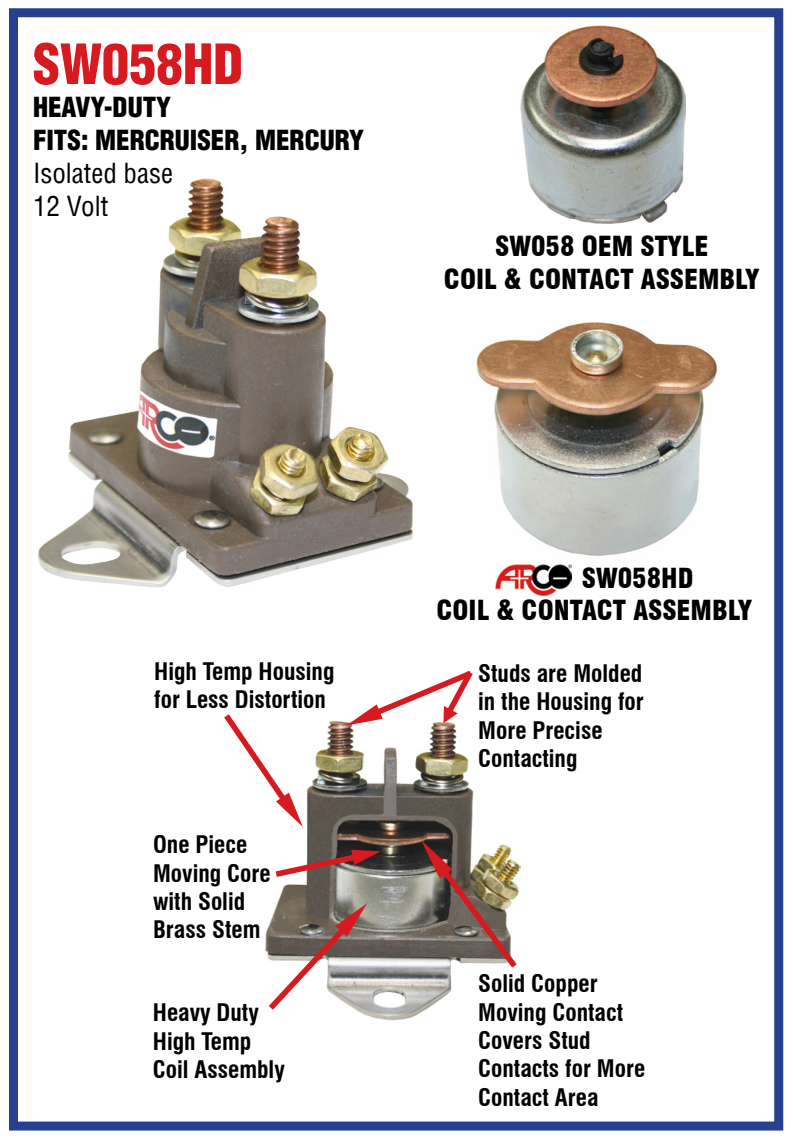
<style>
.page{position:relative;width:793px;height:1141px;background:#fff}
.page>*{position:absolute;margin:0;border:0;box-sizing:border-box;transform-origin:0 0}
.t1{font:54px "Switzerland Cond Black Plain";color:#d71920}
.t2{font:900 condensed 27px/32.4px "Swiss 721 BT";color:#000}
.t3{font:27px/33px "Switzerland Cond Black Plain";color:#000}
.t4{font:27px/33px "Switzerland Condensed";color:#000}
.t5{font:700 condensed 23.7px/28.2px "Swiss 721 BT";color:#000}
</style>
<div class="page">
<div style="left:9px;top:8px;width:774px;height:1122px;border:9px solid #24408f"></div>
<img style="left:38px;top:178px;width:375px;height:409px">
<img style="left:266px;top:721px;width:254px;height:299px">
<svg style="left:224px;top:714px;width:79px;height:113px"></svg>
<svg style="left:276px;top:849px;width:105px;height:28px"></svg>
<svg style="left:269px;top:903px;width:98px;height:107px"></svg>
<img style="left:421px;top:840px;width:96px;height:127px">
<svg style="left:346px;top:671px;width:127px;height:54px"></svg>
<img style="left:476px;top:322px;width:242px;height:234px">
<img style="left:520px;top:25px;width:165px;height:199px">
<img style="left:495px;top:565px;width:77px;height:30px">
<h1 class="t1" style="left:33px;top:31px;width:212px">SW058HD</h1>
<p class="t3" style="left:33px;top:90px;width:332px">HEAVY-DUTY<br>FITS: MERCRUISER, MERCURY</p>
<p class="t4" style="left:33px;top:156px;width:141px">Isolated base<br>12 Volt</p>
<p class="t2" style="left:444px;top:230px;width:263px;text-indent:51px">SW058 OEM STYLE<br>COIL &amp; CONTACT ASSEM</p>
<p class="t2" style="left:719px;top:263px;width:41px">BLY</p>
<p class="t5" style="left:154px;top:657px;width:182px">High Temp Housing for Less Distortion</p>
<p class="t5" style="left:153px;top:830px;width:119px">One Piece<br>Moving Core with Solid<br>Brass Stem</p>
<p class="t5" style="left:153px;top:998px;width:133px">Heavy Duty<br>High Temp<br>Coil Assembly</p>
<p class="t2" style="left:436px;top:562px;width:258px;text-indent:145px">SW058HD<br>COIL &amp; CONTACT ASSEM</p>
<p class="t2" style="left:712px;top:594px;width:41px">BLY</p>
<p class="t5" style="left:478px;top:659px;width:167px">Studs are Molded in the Housing for<br>More Precise<br>Contacting</p>
<p class="t5" style="left:478px;top:970px;width:169px">Solid Copper<br>Moving Contact<br>Covers Stud<br>Contacts for More<br>Contact Area</p>
</div>
